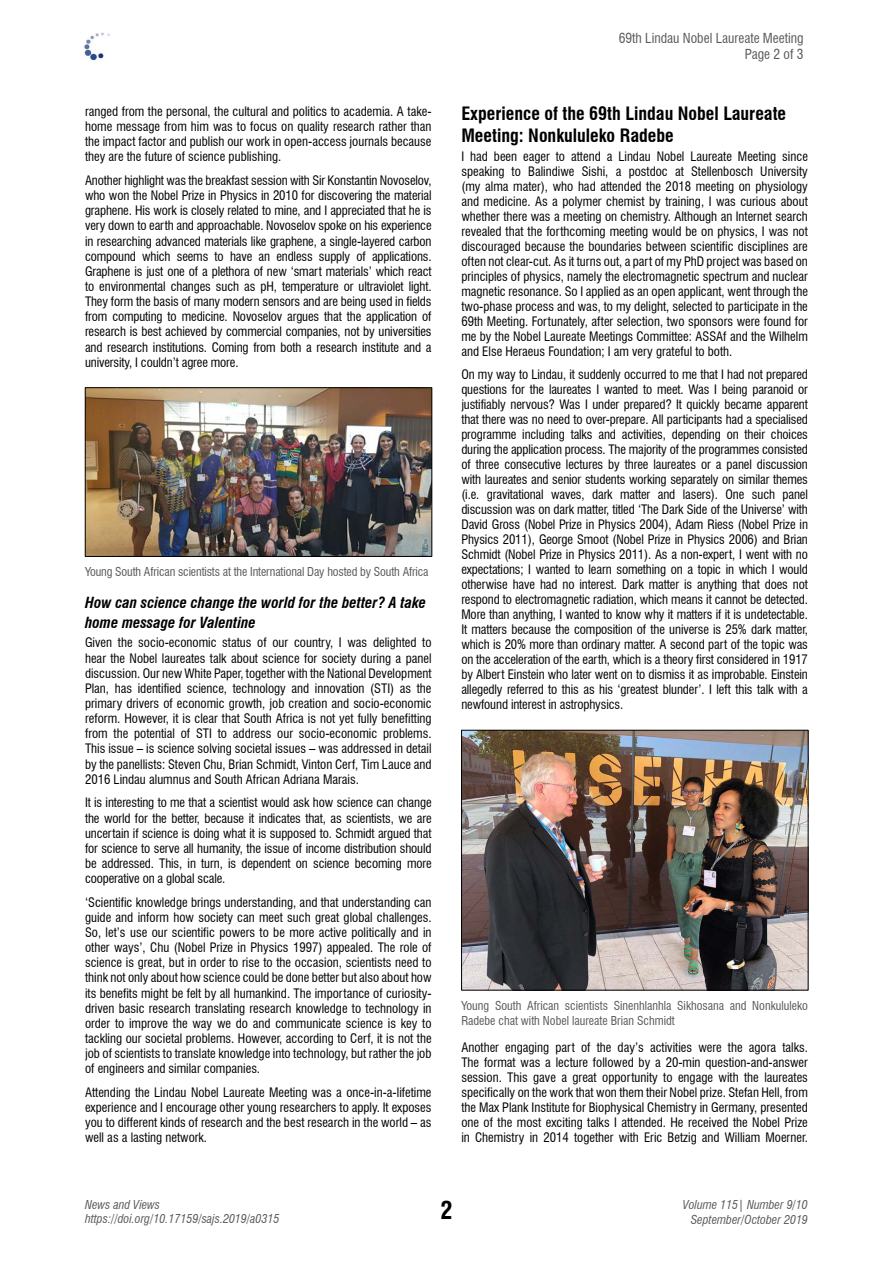
<style>
.page{position:relative;width:893px;height:1263px;background:#fff}
.page>*{position:absolute;margin:0;border:0;box-sizing:border-box;transform-origin:0 0}
.t1{font:700 condensed 24px "Swiss 721 BT";color:#000}
.Heading_1{font:700 condensed 18px/21.6px "Swiss 721 BT";color:#000}
.Heading_2{font:italic 700 condensed 15px/19.6px "Swiss 721 BT";color:#000}
.HEADER_top{font:condensed 13.5px "Swiss 721 BT";color:#58595b}
.BODY{font:condensed 12.75px/15.1px "Swiss 721 BT";color:#000;text-align:justify}
.FIG_caption{font:condensed 12px/15px "Swiss 721 BT";color:#58595b}
.t2{font:italic condensed 12px/14.4px "Swiss 721 BT";color:#58595b;text-align:right}
</style>
<div class="page">
<img style="left:84px;top:32px;width:26px;height:29px">
<img style="left:87px;top:389px;width:343px;height:166px">
<div style="left:85px;top:387px;width:347px;height:170px;border:1px solid #000"></div>
<img style="left:463px;top:732px;width:343px;height:256px">
<div style="left:461px;top:730px;width:347px;height:260px;border:1px solid #000"></div>
<p class="BODY" style="left:85px;top:104px;width:348px">ranged from the personal, the cultural and politics to academia. A take&shy;home message from him was to focus on quality research rather than the impact factor and publish our work in open-access journals because they are the future of science publishing.</p>
<p class="BODY" style="left:85px;top:173px;width:348px">Another highlight was the breakfast session with Sir Konstantin Novoselov, who won the Nobel Prize in Physics in 2010 for discovering the material graphene. His work is closely related to mine, and I appreciated that he is very down to earth and approachable. Novoselov spoke on his experience in researching advanced materials like graphene, a single-layered carbon compound which seems to have an endless supply of applications.<br>Graphene is just one of a plethora of new ‘smart materials’ which react to environmental changes such as pH, temperature or ultraviolet light.<br>They form the basis of many modern sensors and are being used in fields from computing to medicine. Novoselov argues that the application of research is best achieved by commercial companies, not by universities and research institutions. Coming from both a research institute and a university, I couldn’t agree more.</p>
<p class="FIG_caption" style="left:85px;top:564px;width:345px">Young South African scientists at the International Day hosted by South Africa</p>
<p class="Heading_2" style="left:85px;top:593px;width:343px">How can science change the world for the better? A take home message for Valentine</p>
<p class="BODY" style="left:85px;top:635px;width:348px">Given the socio-economic status of our country, I was delighted to hear the Nobel laureates talk about science for society during a panel discussion. Our new White Paper, together with the National Development Plan, has identified science, technology and innovation (STI) as the primary drivers of economic growth, job creation and socio-economic reform. However, it is clear that South Africa is not yet fully benefitting from the potential of STI to address our socio-economic problems.<br>This issue – is science solving societal issues – was addressed in detail by the panellists: Steven Chu, Brian Schmidt, Vinton Cerf, Tim Lauce and 2016 Lindau alumnus and South African Adriana Marais.</p>
<p class="BODY" style="left:85px;top:795px;width:348px">It is interesting to me that a scientist would ask how science can change the world for the better, because it indicates that, as scientists, we are uncertain if science is doing what it is supposed to. Schmidt argued that for science to serve all humanity, the issue of income distribution should be addressed. This, in turn, is dependent on science becoming more cooperative on a global scale.</p>
<p class="BODY" style="left:85px;top:894px;width:348px">‘Scientific knowledge brings understanding, and that understanding can guide and inform how society can meet such great global challenges.<br>So, let’s use our scientific powers to be more active politically and in other ways’, Chu (Nobel Prize in Physics 1997) appealed. The role of science is great, but in order to rise to the occasion, scientists need to think not only about how science could be done better but also about how its benefits might be felt by all humankind. The importance of curiosity&shy;driven basic research translating research knowledge to technology in order to improve the way we do and communicate science is key to tackling our societal problems. However, according to Cerf, it is not the job of scientists to translate knowledge into technology, but rather the job of engineers and similar companies.</p>
<p class="BODY" style="left:85px;top:1085px;width:348px">Attending the Lindau Nobel Laureate Meeting was a once-in-a-lifetime experience and I encourage other young researchers to apply. It exposes you to different kinds of research and the best research in the world – as well as a lasting network.</p>
<p class="HEADER_top" style="left:619px;top:30px;width:186px">69th Lindau Nobel Laureate Meeting</p>
<p class="HEADER_top" style="left:745px;top:46px;width:60px">Page 2 of 3</p>
<p class="Heading_1" style="left:461px;top:103px;width:326px">Experience of the 69th Lindau Nobel Laureate<br>Meeting: Nonkululeko Radebe</p>
<p class="BODY" style="left:461px;top:149px;width:348px">I had been eager to attend a Lindau Nobel Laureate Meeting since speaking to Balindiwe Sishi, a postdoc at Stellenbosch University (my alma mater), who had attended the 2018 meeting on physiology and medicine. As a polymer chemist by training, I was curious about whether there was a meeting on chemistry. Although an Internet search revealed that the forthcoming meeting would be on physics, I was not discouraged because the boundaries between scientific disciplines are often not clear-cut. As it turns out, a part of my PhD project was based on principles of physics, namely the electromagnetic spectrum and nuclear magnetic resonance. So I applied as an open applicant, went through the two-phase process and was, to my delight, selected to participate in the 69th Meeting. Fortunately, after selection, two sponsors were found for me by the Nobel Laureate Meetings Committee: ASSAf and the Wilhelm and Else Heraeus Foundation; I am very grateful to both.</p>
<p class="BODY" style="left:461px;top:367px;width:348px">On my way to Lindau, it suddenly occurred to me that I had not prepared questions for the laureates I wanted to meet. Was I being paranoid or justifiably nervous? Was I under prepared? It quickly became apparent that there was no need to over-prepare. All participants had a specialised programme including talks and activities, depending on their choices during the application process. The majority of the programmes consisted of three consecutive lectures by three laureates or a panel discussion with laureates and senior students working separately on similar themes (i.e. gravitational waves, dark matter and lasers). One such panel discussion was on dark matter, titled ‘The Dark Side of the Universe’ with David Gross (Nobel Prize in Physics 2004), Adam Riess (Nobel Prize in Physics 2011), George Smoot (Nobel Prize in Physics 2006) and Brian Schmidt (Nobel Prize in Physics 2011). As a non-expert, I went with no expectations; I wanted to learn something on a topic in which I would otherwise have had no interest. Dark matter is anything that does not respond to electromagnetic radiation, which means it cannot be detected.<br>More than anything, I wanted to know why it matters if it is undetectable.<br>It matters because the composition of the universe is 25% dark matter, which is 20% more than ordinary matter. A second part of the topic was on the acceleration of the earth, which is a theory first considered in 1917 by Albert Einstein who later went on to dismiss it as improbable. Einstein allegedly referred to this as his ‘greatest blunder’. I left this talk with a newfound interest in astrophysics.</p>
<p class="FIG_caption" style="left:461px;top:998px;width:348px">Young South African scientists Sinenhlanhla Sikhosana and Nonkululeko<br>Radebe chat with Nobel laureate Brian Schmidt</p>
<p class="BODY" style="left:461px;top:1040px;width:348px">Another engaging part of the day’s activities were the agora talks.<br>The format was a lecture followed by a 20-min question-and-answer session. This gave a great opportunity to engage with the laureates specifically on the work that won them their Nobel prize. Stefan Hell, from the Max Plank Institute for Biophysical Chemistry in Germany, presented one of the most exciting talks I attended. He received the Nobel Prize in Chemistry in 2014 together with Eric Betzig and William Moerner.</p>
<p class="t2" style="left:85px;top:1197px;width:77px">News and Views</p>
<p class="t2" style="left:85px;top:1211px;width:196px">https://doi.org/10.17159/sajs.2019/a0315</p>
<p class="t1" style="left:440px;top:1195px;width:13px">2</p>
<p class="t2" style="left:683px;top:1198px;width:127px">Volume 115| Number 9/10<br>September/October 2019</p>
</div>
